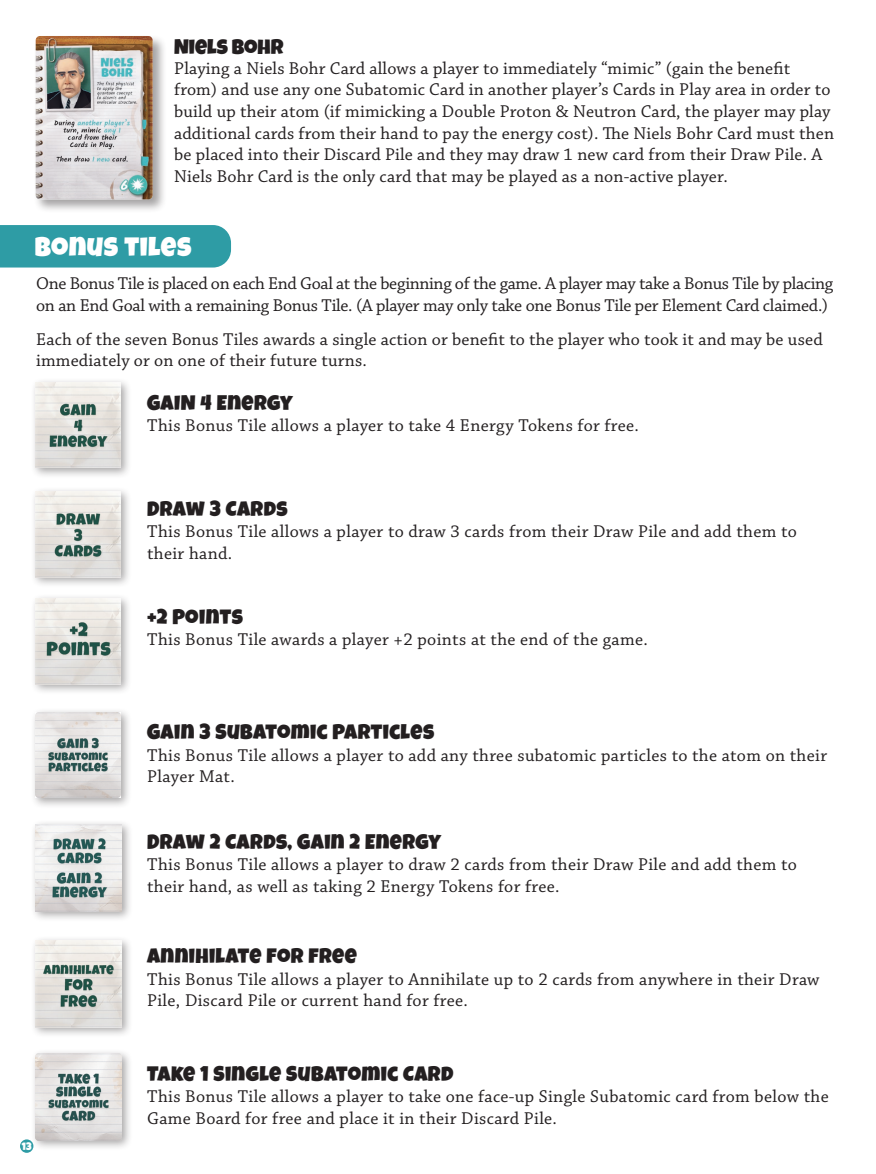
<style>
.page{position:relative;width:876px;height:1174px;background:#fff}
.page>*{position:absolute;margin:0;border:0;box-sizing:border-box;transform-origin:0 0}
.t1{font:27px "Luckiest Guy";letter-spacing:.02em;color:#fff}
.t2{font:21px "Luckiest Guy";letter-spacing:.02em;color:#231f20}
.t3{font:21px "Luckiest Guy";color:#231f20}
.t4{font:18px/21.6px "Chaparral Pro";letter-spacing:.01em;color:#231f20}
.t5{font:18px/21.6px "Chaparral Pro";letter-spacing:-.015em;color:#231f20}
.t6{font:10.5px "Luckiest Guy";color:#fff}
</style>
<div class="page">
<div style="left:31px;top:377px;width:101px;height:101px;background:#231f20;opacity:.4"></div>
<img style="left:35px;top:382px;width:86px;height:86px">
<div style="left:31px;top:935px;width:102px;height:102px;background:#231f20;opacity:.4"></div>
<img style="left:35px;top:940px;width:87px;height:87px">
<div style="left:30px;top:819px;width:103px;height:103px;background:#231f20;opacity:.4"></div>
<img style="left:35px;top:824px;width:87px;height:87px">
<div style="left:31px;top:1048px;width:102px;height:102px;background:#231f20;opacity:.4"></div>
<img style="left:35px;top:1053px;width:87px;height:87px">
<div style="left:31px;top:487px;width:101px;height:101px;background:#231f20;opacity:.4"></div>
<img style="left:35px;top:492px;width:86px;height:85px">
<div style="left:31px;top:594px;width:101px;height:101px;background:#231f20;opacity:.4"></div>
<img style="left:35px;top:598px;width:86px;height:86px">
<div style="left:30px;top:707px;width:102px;height:102px;background:#231f20;opacity:.4"></div>
<img style="left:35px;top:712px;width:86px;height:86px">
<div style="left:33px;top:34px;width:134px;height:180px;background:#231f20;opacity:.41"></div>
<img style="left:36px;top:36px;width:117px;height:163px">
<div style="left:0;top:225px;width:231px;height:42px;background:#2e9ca5"></div>
<div style="left:20px;top:1139px;width:13px;height:13px;background:#2e9ca5;border-radius:50%"></div>
<p class="t3" style="left:174px;top:33px;width:111px">NIELS BOHR</p>
<p class="t4" style="left:174px;top:58px;width:661px">Playing a Niels Bohr Card allows a player to immediately “mimic” (gain the benefit from) and use any one Subatomic Card in another player’s Cards in Play area in order to build up their atom (if mimicking a Double Proton &amp; Neutron Card, the player may play additional cards from their hand to pay the energy cost). The Niels Bohr Card must then be placed into their Discard Pile and they may draw 1 new card from their Draw Pile. A Niels Bohr Card is the only card that may be played as a non-active player.</p>
<p class="t1" style="left:35px;top:229px;width:158px">BONUS TILES</p>
<p class="t5" style="left:36px;top:274px;width:799px">One Bonus Tile is placed on each End Goal at the beginning of the game. A player may take a Bonus Tile by placing on an End Goal with a remaining Bonus Tile. (A player may only take one Bonus Tile per Element Card claimed.)</p>
<p class="t4" style="left:36px;top:329px;width:788px">Each of the seven Bonus Tiles awards a single action or benefit to the player who took it and may be used immediately or on one of their future turns.</p>
<p class="t2" style="left:147px;top:388px;width:147px">GAIN 4 ENERGY</p>
<p class="t4" style="left:147px;top:415px;width:493px">This Bonus Tile allows a player to take 4 Energy Tokens for free.</p>
<p class="t2" style="left:147px;top:495px;width:142px">DRAW 3 CARDS</p>
<p class="t4" style="left:147px;top:521px;width:651px">This Bonus Tile allows a player to draw 3 cards from their Draw Pile and add them to their hand.</p>
<p class="t2" style="left:147px;top:603px;width:97px">+2 POINTS</p>
<p class="t4" style="left:147px;top:629px;width:502px">This Bonus Tile awards a player +2 points at the end of the game.</p>
<p class="t2" style="left:147px;top:718px;width:289px">GAIN 3 SUBATOMIC PARTICLES</p>
<p class="t4" style="left:147px;top:745px;width:681px">This Bonus Tile allows a player to add any three subatomic particles to the atom on their<br>Player Mat.</p>
<p class="t2" style="left:147px;top:828px;width:296px">DRAW 2 CARDS, GAIN 2 ENERGY</p>
<p class="t4" style="left:147px;top:854px;width:651px">This Bonus Tile allows a player to draw 2 cards from their Draw Pile and add them to their hand, as well as taking 2 Energy Tokens for free.</p>
<p class="t2" style="left:147px;top:942px;width:211px">ANNIHILATE FOR FREE</p>
<p class="t4" style="left:147px;top:969px;width:674px">This Bonus Tile allows a player to Annihilate up to 2 cards from anywhere in their Draw<br>Pile, Discard Pile or current hand for free.</p>
<p class="t6" style="left:22px;top:1139px;width:11px">13</p>
<p class="t2" style="left:147px;top:1059px;width:308px">TAKE 1 SINGLE SUBATOMIC CARD</p>
<p class="t4" style="left:147px;top:1086px;width:683px">This Bonus Tile allows a player to take one face-up Single Subatomic card from below the<br>Game Board for free and place it in their Discard Pile.</p>
</div>
